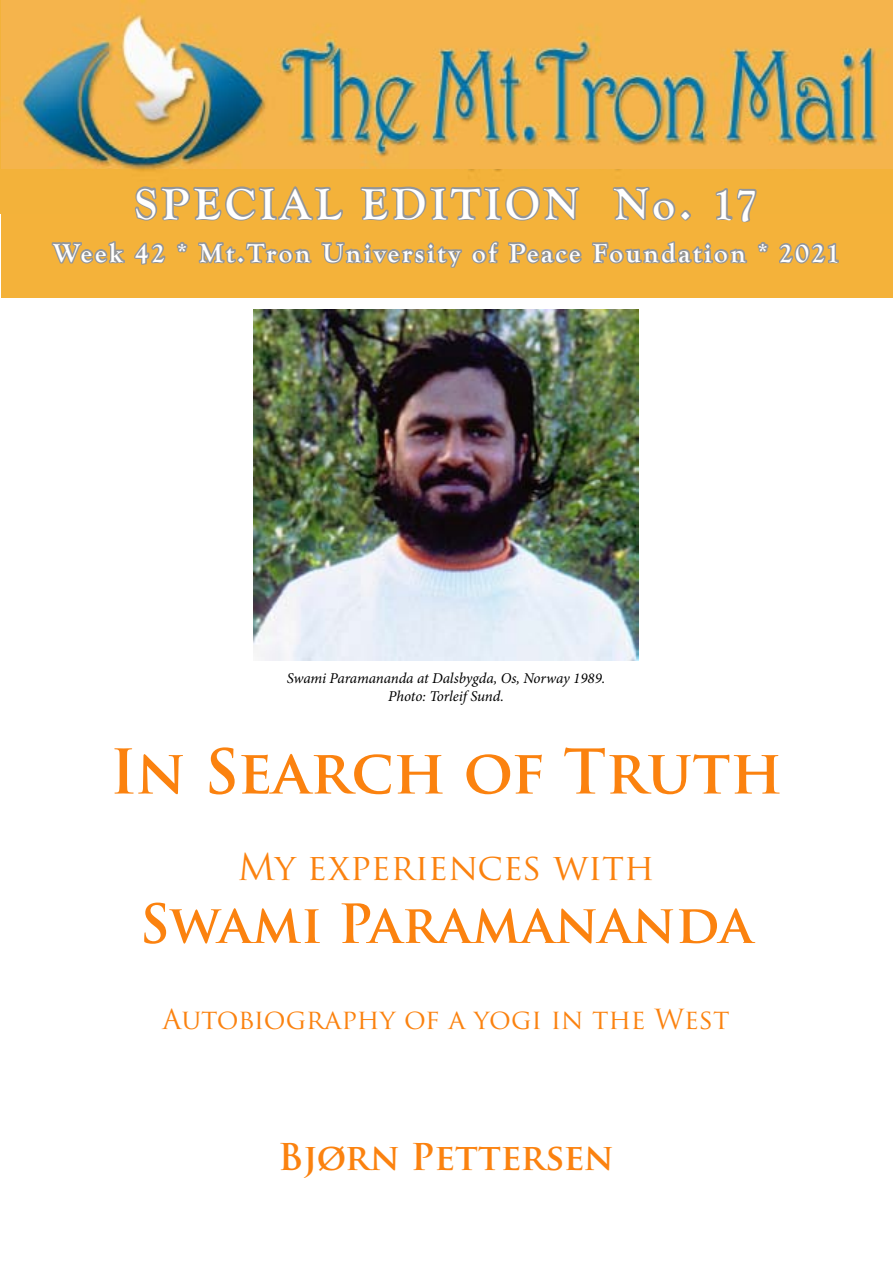
<style>
.page{position:relative;width:893px;height:1263px;background:#fff}
.page>*{position:absolute;margin:0;border:0;box-sizing:border-box;transform-origin:0 0}
.t1{font:700 60px "Trajan Pro";color:#fb820f}
.t2{font:700 52.5px "Trajan Pro";color:#fb820f}
.t3{font:700 45px "Goudy Old Style T";letter-spacing:.1em;color:#fff}
.t4{font:36px "Trajan Pro";color:#fb820f}
.t5{font:700 36px "Trajan Pro";letter-spacing:-.005em;color:#fb820f}
.t6{font:700 27px "Goudy Old Style T";letter-spacing:.1em;color:#fff}
.t7{font:27px "Trajan Pro";color:#fb820f}
.t8{font:italic 15px/18px "Minion Pro";letter-spacing:-.01em;color:#000;text-align:center}
</style>
<div class="page">
<div style="left:1px;top:1px;width:892px;height:297px;background:#f4b23a"></div>
<svg style="left:51px;top:241px;width:74px;height:23px"></svg>
<svg style="left:133px;top:169px;width:449px;height:99px"></svg>
<svg style="left:592px;top:169px;width:177px;height:95px"></svg>
<svg style="left:779px;top:242px;width:60px;height:22px"></svg>
<img style="left:1px;top:1px;width:892px;height:168px">
<img style="left:253px;top:309px;width:386px;height:351px">
<h3 class="t3" style="left:135px;top:179px;width:624px">SPECIAL EDITION No. 17</h3>
<h3 class="t6" style="left:53px;top:238px;width:787px">Week 42 * Mt.Tron University of Peace Foundation * 2021</h3>
<p class="t8" style="left:287px;top:669px;width:320px">Swami Paramananda at Dalsbygda, Os, Norway 1989.<br>Photo: Torleif Sund.</p>
<h1 class="t1" style="left:110px;top:734px;width:674px">In Search of Truth</h1>
<h3 class="t4" style="left:237px;top:844px;width:419px">My experiences with</h3>
<h2 class="t2" style="left:139px;top:891px;width:615px">Swami Paramananda</h2>
<h3 class="t7" style="left:162px;top:1002px;width:569px">Autobiography of a yogi in the West</h3>
<h3 class="t5" style="left:278px;top:1134px;width:337px">Bjørn Pettersen</h3>
</div>
